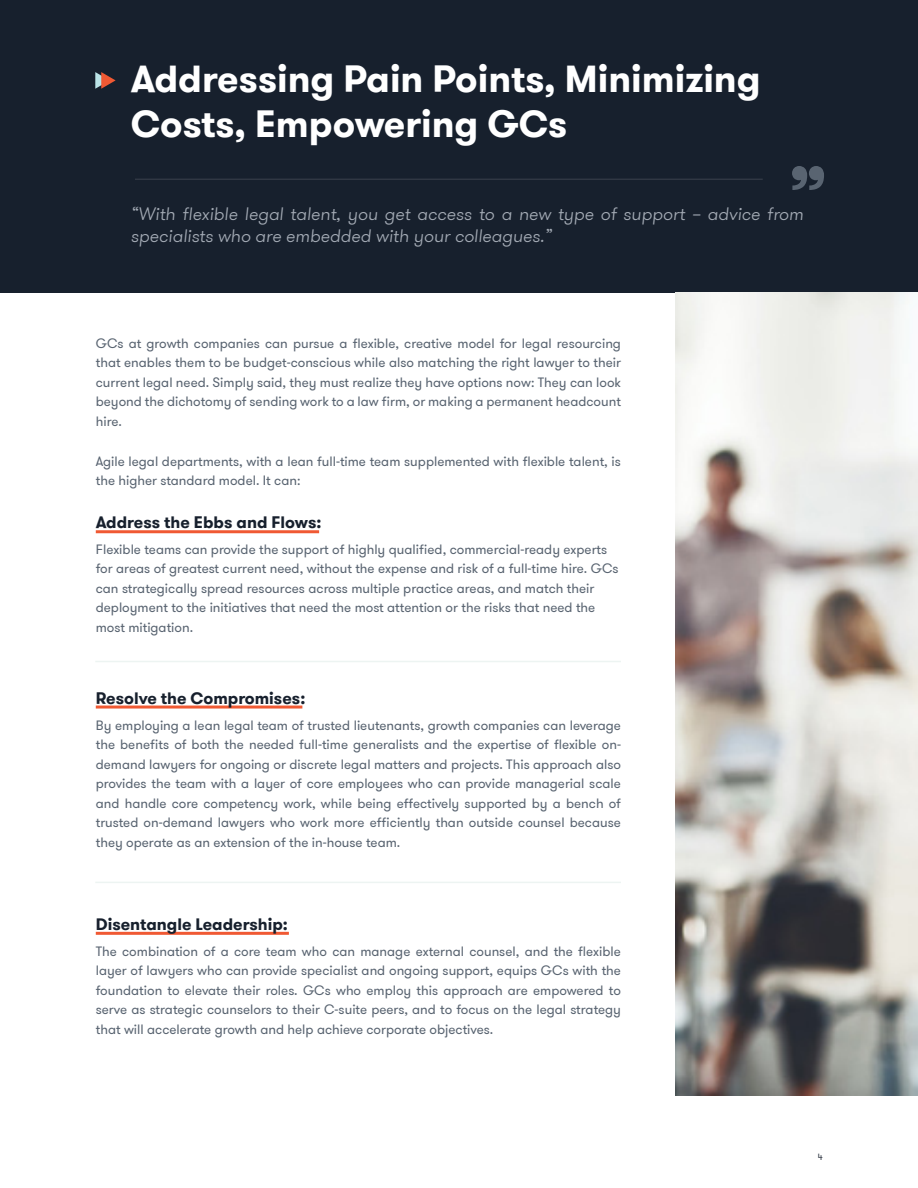
<style>
.page{position:relative;width:918px;height:1188px;background:#fff}
.page>*{position:absolute;margin:0;border:0;box-sizing:border-box;transform-origin:0 0}
.Paragraph{font:700 75px "GT Walsheim Pro";color:#596471}
.Paragraph-2{font:700 37.5px/45px "GT Walsheim Pro";color:#fff}
.Paragraph-3{font:italic 300 18px/21.6px "GT Walsheim Pro";color:#a4abb5}
.Paragraph-4{font:700 16.5px "GT Walsheim Pro";color:#17202d}
.Paragraph-5{font:13.5px/19.5px "GT Walsheim Pro";color:#596471;text-align:justify}
.t1{font:9px "GT Walsheim Pro";color:#303743}
</style>
<div class="page">
<div style="left:0;top:0;width:918px;height:293px;background:#17202d"></div>
<svg style="left:95px;top:72px;width:21px;height:17px"></svg>
<hr style="left:135px;top:179px;width:628px;height:1px;background:#303743">
<hr style="left:96px;top:932px;width:193px;height:3px;background:#f05933">
<hr style="left:96px;top:706px;width:206px;height:3px;background:#f05933">
<hr style="left:96px;top:530px;width:223px;height:3px;background:#f05933">
<img style="left:675px;top:293px;width:243px;height:802px">
<hr style="left:95px;top:661px;width:526px;height:1px;background:#edf4f2">
<hr style="left:95px;top:882px;width:526px;height:1px;background:#edf4f2">
<p class="Paragraph-2" style="left:131px;top:57px;width:631px">Addressing Pain Points, Minimizing<br>Costs, Empowering GCs</p>
<p class="Paragraph" style="left:828px;top:210px;width:41px;rotate:-180deg">“</p>
<p class="Paragraph-3" style="left:131px;top:204px;width:674px">“With flexible legal talent, you get access to a new type of support – advice from specialists who are embedded with your colleagues.”</p>
<p class="Paragraph-5" style="left:96px;top:334px;width:527px">GCs at growth companies can pursue a flexible, creative model for legal resourcing that enables them to be budget-conscious while also matching the right lawyer to their current legal need. Simply said, they must realize they have options now: They can look beyond the dichotomy of sending work to a law firm, or making a permanent headcount hire.</p>
<p class="Paragraph-5" style="left:96px;top:452px;width:527px">Agile legal departments, with a lean full-time team supplemented with flexible talent, is the higher standard model. It can:</p>
<p class="Paragraph-4" style="left:96px;top:511px;width:227px">Address the Ebbs and Flows:</p>
<p class="Paragraph-5" style="left:96px;top:540px;width:524px;text-align:left">Flexible teams can provide the support of highly qualified, commercial-ready experts for areas of greatest current need, without the expense and risk of a full-time hire. GCs can strategically spread resources across multiple practice areas, and match their deployment to the initiatives that need the most attention or the risks that need the most mitigation.</p>
<p class="Paragraph-4" style="left:96px;top:687px;width:211px">Resolve the Compromises:</p>
<p class="Paragraph-5" style="left:96px;top:716px;width:527px">By employing a lean legal team of trusted lieutenants, growth companies can leverage the benefits of both the needed full-time generalists and the expertise of flexible on&shy;demand lawyers for ongoing or discrete legal matters and projects. This approach also provides the team with a layer of core employees who can provide managerial scale and handle core competency work, while being effectively supported by a bench of trusted on-demand lawyers who work more efficiently than outside counsel because they operate as an extension of the in-house team.</p>
<p class="Paragraph-4" style="left:96px;top:913px;width:194px">Disentangle Leadership:</p>
<p class="Paragraph-5" style="left:96px;top:942px;width:527px">The combination of a core team who can manage external counsel, and the flexible layer of lawyers who can provide specialist and ongoing support, equips GCs with the foundation to elevate their roles. GCs who employ this approach are empowered to serve as strategic counselors to their C-suite peers, and to focus on the legal strategy that will accelerate growth and help achieve corporate objectives.</p>
<p class="t1" style="left:818px;top:1151px;width:6px">4</p>
</div>
